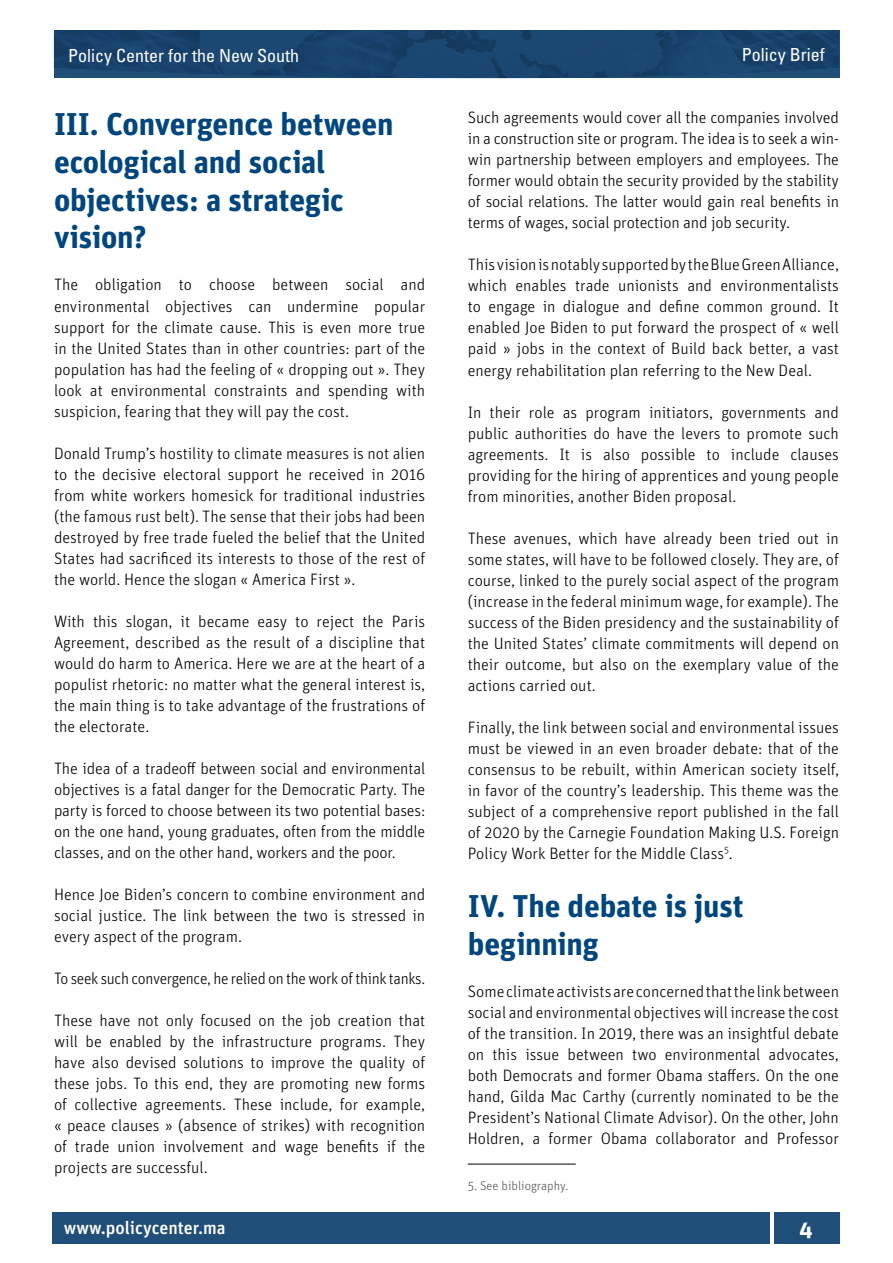
<style>
.page{position:relative;width:893px;height:1263px;background:#fff}
.page>*{position:absolute;margin:0;border:0;box-sizing:border-box;transform-origin:0 0}
.t1{font:700 31.5px/37.8px "Unit Pro";letter-spacing:-.005em;color:#00467e}
.t2{font:700 22.5px "Unit Pro";color:#fff}
.t3{font:condensed 18px "Univers LT Std";color:#fff}
.t4{font:500 18px "Unit Pro";color:#fff}
.t5{font:300 16.5px/21px "Unit Pro";color:#000;text-align:justify}
.t6{font:300 16.5px "Unit Pro";letter-spacing:-.02em;color:#000;scale:.96 1}
.t7{font:300 12.75px "Unit Pro";color:#58585c}
</style>
<div class="page">
<div style="left:52px;top:1212px;width:718px;height:31px;background:#1f4e79"></div>
<div style="left:774px;top:1212px;width:65px;height:31px;background:#1f4e79"></div>
<img style="left:54px;top:30px;width:785px;height:49px">
<hr style="left:468px;top:1163px;width:108px;height:2px;background:#58585c">
<p class="t3" style="left:68px;top:44px;width:232px">Policy Center for the New South</p>
<p class="t3" style="left:742px;top:43px;width:84px">Policy Brief</p>
<h1 class="t1" style="left:54px;top:105px;width:341px">III. Convergence between ecological and social objectives: a strategic vision?</h1>
<p class="t5" style="left:54px;top:274px;width:373px">The obligation to choose between social and environmental objectives can undermine popular support for the climate cause. This is even more true in the United States than in other countries: part of the population has had the feeling of « dropping out ». They look at environmental constraints and spending with suspicion, fearing that they will pay the cost.</p>
<p class="t5" style="left:54px;top:442px;width:373px">Donald Trump’s hostility to climate measures is not alien to the decisive electoral support he received in 2016 from white workers homesick for traditional industries (the famous rust belt). The sense that their jobs had been destroyed by free trade fueled the belief that the United States had sacrificed its interests to those of the rest of the world. Hence the slogan « America First ».</p>
<p class="t5" style="left:54px;top:610px;width:373px">With this slogan, it became easy to reject the Paris Agreement, described as the result of a discipline that would do harm to America. Here we are at the heart of a populist rhetoric: no matter what the general interest is, the main thing is to take advantage of the frustrations of the electorate.</p>
<p class="t5" style="left:54px;top:757px;width:373px">The idea of a tradeoff between social and environmental objectives is a fatal danger for the Democratic Party. The party is forced to choose between its two potential bases: on the one hand, young graduates, often from the middle classes, and on the other hand, workers and the poor.</p>
<p class="t5" style="left:54px;top:883px;width:373px">Hence Joe Biden’s concern to combine environment and social justice. The link between the two is stressed in every aspect of the program.</p>
<p class="t6" style="left:54px;top:968px;width:388px">To seek such convergence, he relied on the work of think tanks.</p>
<p class="t5" style="left:54px;top:1009px;width:373px">These have not only focused on the job creation that will be enabled by the infrastructure programs. They have also devised solutions to improve the quality of these jobs. To this end, they are promoting new forms of collective agreements. These include, for example, « peace clauses » (absence of strikes) with recognition of trade union involvement and wage benefits if the projects are successful.</p>
<p class="t5" style="left:468px;top:107px;width:373px">Such agreements would cover all the companies involved in a construction site or program. The idea is to seek a win&shy;win partnership between employers and employees. The former would obtain the security provided by the stability of social relations. The latter would gain real benefits in terms of wages, social protection and job security.</p>
<p class="t5" style="left:468px;top:254px;width:373px">This vision is notably supported by the Blue Green Alliance, which enables trade unionists and environmentalists to engage in dialogue and define common ground. It enabled Joe Biden to put forward the prospect of « well paid » jobs in the context of Build back better, a vast energy rehabilitation plan referring to the New Deal.</p>
<p class="t5" style="left:468px;top:401px;width:373px">In their role as program initiators, governments and public authorities do have the levers to promote such agreements. It is also possible to include clauses providing for the hiring of apprentices and young people from minorities, another Biden proposal.</p>
<p class="t5" style="left:468px;top:527px;width:373px">These avenues, which have already been tried out in some states, will have to be followed closely. They are, of course, linked to the purely social aspect of the program (increase in the federal minimum wage, for example). The success of the Biden presidency and the sustainability of the United States’ climate commitments will depend on their outcome, but also on the exemplary value of the actions carried out.</p>
<p class="t5" style="left:468px;top:716px;width:373px">Finally, the link between social and environmental issues must be viewed in an even broader debate: that of the consensus to be rebuilt, within American society itself, in favor of the country’s leadership. This theme was the subject of a comprehensive report published in the fall of 2020 by the Carnegie Foundation Making U.S. Foreign Policy Work Better for the Middle Class<sup>5</sup>.</p>
<h1 class="t1" style="left:468px;top:887px;width:277px">IV. The debate is just beginning</h1>
<p class="t5" style="left:468px;top:981px;width:373px">Some climate activists are concerned that the link between social and environmental objectives will increase the cost of the transition. In 2019, there was an insightful debate on this issue between two environmental advocates, both Democrats and former Obama staffers. On the one hand, Gilda Mac Carthy (currently nominated to be the President’s National Climate Advisor). On the other, John Holdren, a former Obama collaborator and Professor</p>
<p class="t7" style="left:468px;top:1178px;width:102px">5. See bibliography.</p>
<p class="t4" style="left:64px;top:1216px;width:164px">www.policycenter.ma</p>
<h2 class="t2" style="left:799px;top:1214px;width:15px">4</h2>
</div>
